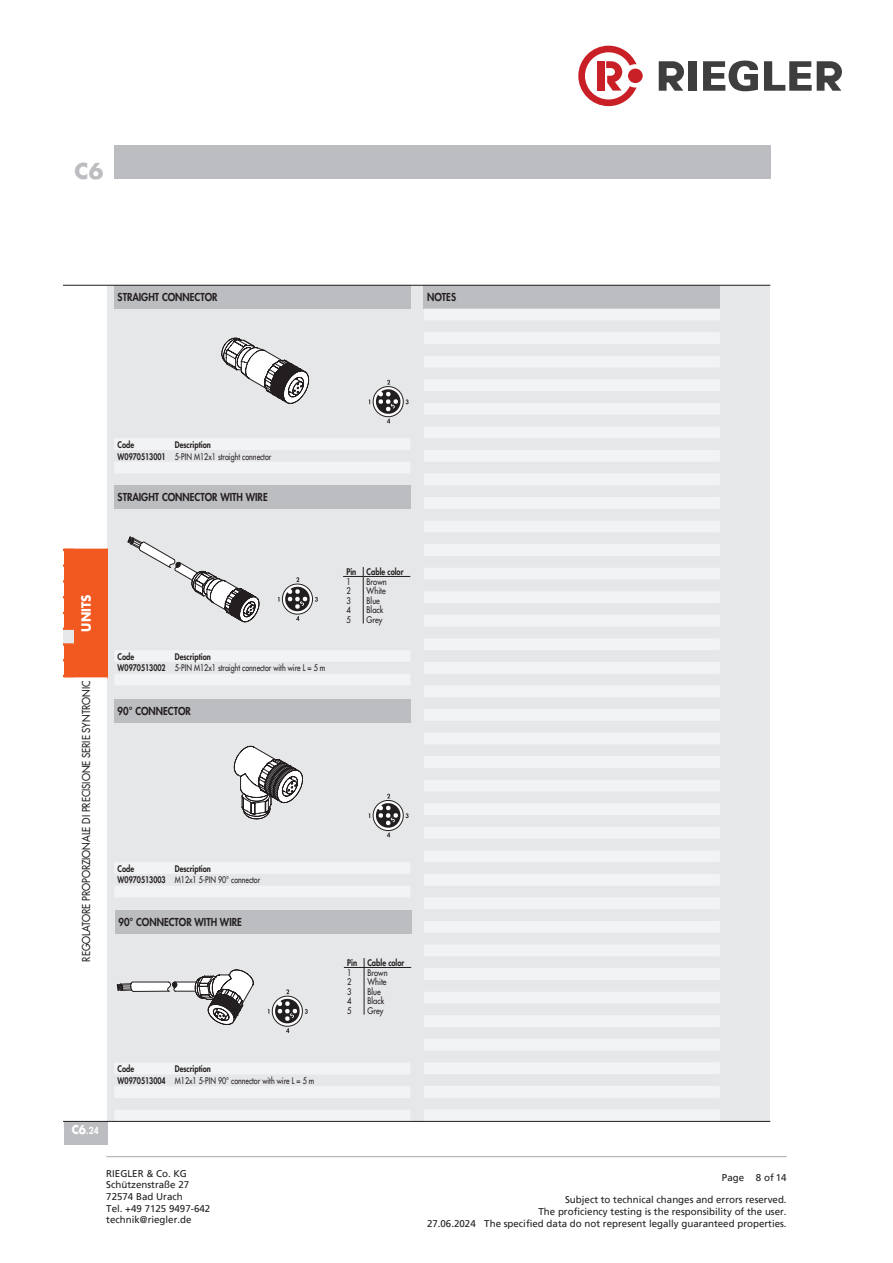
<style>
.page{position:relative;width:893px;height:1263px;background:#fff}
.page>*{position:absolute;margin:0;border:0;box-sizing:border-box;transform-origin:0 0}
.Update_OIDs{font:700 21.3px "Futura Std";color:#bcbdc0}
.Update_OIDs-2{font:700 12.45px "Futura Std";color:#fff;scale:.95 1}
.Update_OIDs-3{font:800 10.65px "Futura Std";color:#231f20;scale:.9 1}
.Update_OIDs-4{font:500 10.65px "Futura Std";color:#231f20;scale:.9 1}
.SeitenfußText_rechts{font:9.75px "Frutiger LT Pro";color:#231f20}
.SeitenfußText_links{font:9.75px/11.7px "Frutiger LT Pro";color:#231f20}
.Update_OIDs-5{font:800 9.45px "Futura Std";color:#fff;scale:.9 1}
.Update_OIDs-6{font:500 8.85px/11.9px "Futura Std";color:#231f20;scale:.8 1}
.Update_OIDs-7{font:800 8.85px/9.6px "Futura Std";color:#231f20;scale:.85 1}
.Update_OIDs-8{font:500 8.85px "Futura Std";color:#231f20;scale:.85 1}
.s1{font-weight:800}
.s2{font-weight:500}
.s3{font-weight:700;font-size:11.85px}
</style>
<div class="page">
<svg style="left:659px;top:61px;width:25px;height:30px"></svg>
<div style="left:689px;top:61px;width:8px;height:30px;background:#3e3e3f"></div>
<svg style="left:703px;top:61px;width:55px;height:30px"></svg>
<svg style="left:764px;top:61px;width:78px;height:30px"></svg>
<svg style="left:578px;top:46px;width:58px;height:60px"></svg>
<div style="left:628px;top:69px;width:15px;height:14px;background:#c82026;border-radius:50%"></div>
<hr style="left:106px;top:1156px;width:681px;height:1px;background:#a8a9ad">
<div style="left:108px;top:285px;width:662px;height:836px;background:#e6e7e9"></div>
<div style="left:64px;top:1121px;width:44px;height:24px;background:#bcbdc0"></div>
<div style="left:114px;top:145px;width:656px;height:34px;background:#bcbdc0"></div>
<div style="left:64px;top:548px;width:44px;height:131px;background:#f15921"></div>
<hr style="left:64px;top:546px;width:44px;height:3px;background:#fff">
<hr style="left:64px;top:677px;width:44px;height:3px;background:#fff">
<div style="left:64px;top:629px;width:10px;height:15px;background:#e6e7e9"></div>
<div style="left:424px;top:285px;width:296px;height:24px;background:#bcbdc0"></div>
<svg style="left:424px;top:309px;width:296px;height:812px"></svg>
<div style="left:114px;top:699px;width:296px;height:23px;background:#bcbdc0"></div>
<svg style="left:234px;top:746px;width:69px;height:73px"></svg>
<svg style="left:369px;top:794px;width:40px;height:43px"></svg>
<div style="left:114px;top:285px;width:296px;height:24px;background:#bcbdc0"></div>
<svg style="left:115px;top:439px;width:295px;height:34px"></svg>
<svg style="left:221px;top:337px;width:88px;height:67px"></svg>
<svg style="left:369px;top:380px;width:40px;height:43px"></svg>
<div style="left:114px;top:485px;width:296px;height:24px;background:#bcbdc0"></div>
<svg style="left:115px;top:651px;width:295px;height:34px"></svg>
<svg style="left:115px;top:863px;width:295px;height:34px"></svg>
<svg style="left:128px;top:536px;width:131px;height:86px"></svg>
<svg style="left:278px;top:577px;width:40px;height:44px"></svg>
<svg style="left:343px;top:567px;width:21px;height:56px"></svg>
<hr style="left:363px;top:576px;width:47px;height:1px;background:#231f20">
<hr style="left:64px;top:285px;width:706px;height:1px;background:#231f20">
<div style="left:115px;top:910px;width:296px;height:23px;background:#bcbdc0"></div>
<svg style="left:114px;top:1063px;width:296px;height:58px"></svg>
<svg style="left:117px;top:969px;width:137px;height:56px"></svg>
<hr style="left:133px;top:982px;width:35px;height:1px;background:#231f20">
<svg style="left:268px;top:989px;width:40px;height:44px"></svg>
<svg style="left:344px;top:958px;width:21px;height:56px"></svg>
<hr style="left:364px;top:967px;width:47px;height:1px;background:#231f20">
<hr style="left:64px;top:1121px;width:706px;height:1px;background:#231f20">
<p class="Update_OIDs" style="left:75px;top:157px;width:30px">C6</p>
<p class="Update_OIDs-3" style="left:118px;top:291px;width:113px">STRAIGHT CONNECTOR</p>
<p class="Update_OIDs-3" style="left:427px;top:291px;width:34px">NOTES</p>
<p class="Update_OIDs-7" style="left:118px;top:440px;width:21px">Code</p>
<p class="Update_OIDs-6" style="left:118px;top:439px;width:194px;text-align:center"><span class="s1">Description<br>W0970513001</span> 5-PIN M12x1 straight connector</p>
<p class="Update_OIDs-3" style="left:118px;top:491px;width:168px">STRAIGHT CONNECTOR WITH WIRE</p>
<p class="Update_OIDs-2" style="left:78px;top:631px;width:41px;rotate:-90deg">UNITS</p>
<p class="Update_OIDs-4" style="left:79px;top:962px;width:314px;rotate:-90deg">REGOLATORE PROPORZIONALE DI PRECISIONE SERIE SYNTRONIC</p>
<p class="Update_OIDs-7" style="left:118px;top:652px;width:21px">Code</p>
<p class="Update_OIDs-6" style="left:118px;top:650px;width:261px;text-indent:57px"><span class="s1">Description<br>W0970513002</span> 5-PIN M12x1 straight connector with wire L = 5 m</p>
<p class="Update_OIDs-3" style="left:118px;top:704px;width:83px">90° CONNECTOR</p>
<p class="Update_OIDs-7" style="left:118px;top:864px;width:21px">Code</p>
<p class="Update_OIDs-7" style="left:118px;top:862px;width:169px;line-height:11.9px;text-indent:57px">Description<br>W0970513003 <span class="s2">M12x1 5-PIN 90° connector</span></p>
<p class="Update_OIDs-3" style="left:118px;top:915px;width:139px">90° CONNECTOR WITH WIRE</p>
<p class="Update_OIDs-5" style="left:72px;top:1125px;width:31px"><span class="s3">C6</span>.24</p>
<p class="Update_OIDs-7" style="left:118px;top:1064px;width:21px">Code</p>
<p class="Update_OIDs-6" style="left:118px;top:1063px;width:247px;text-indent:57px"><span class="s1">Description<br>W0970513004</span> M12x1 5-PIN 90° connector with wire L = 5 m</p>
<p class="SeitenfußText_links" style="left:106px;top:1167px;width:105px">RIEGLER &amp; Co. KG<br>Schützenstraße 27<br>72574 Bad Urach<br>Tel. +49 7125 9497-642 technik@riegler.de</p>
<p class="Update_OIDs-7" style="left:346px;top:567px;width:69px">Pin Cable color<br><span class="s2">1</span></p>
<p class="Update_OIDs-8" style="left:367px;top:576px;width:25px">Brown</p>
<p class="Update_OIDs-8" style="left:346px;top:585px;width:7px">2</p>
<p class="Update_OIDs-8" style="left:367px;top:585px;width:24px">White</p>
<p class="Update_OIDs-8" style="left:346px;top:595px;width:7px">3</p>
<p class="Update_OIDs-8" style="left:367px;top:595px;width:17px">Blue</p>
<p class="Update_OIDs-8" style="left:346px;top:604px;width:7px">4</p>
<p class="Update_OIDs-8" style="left:367px;top:604px;width:21px">Black</p>
<p class="Update_OIDs-8" style="left:346px;top:614px;width:7px">5</p>
<p class="Update_OIDs-8" style="left:367px;top:614px;width:20px">Grey</p>
<p class="Update_OIDs-7" style="left:347px;top:958px;width:69px">Pin Cable color<br><span class="s2">1</span></p>
<p class="Update_OIDs-8" style="left:367px;top:967px;width:25px">Brown</p>
<p class="Update_OIDs-8" style="left:347px;top:976px;width:7px">2</p>
<p class="Update_OIDs-8" style="left:367px;top:976px;width:24px">White</p>
<p class="Update_OIDs-8" style="left:347px;top:986px;width:7px">3</p>
<p class="Update_OIDs-8" style="left:367px;top:986px;width:17px">Blue</p>
<p class="Update_OIDs-8" style="left:347px;top:995px;width:7px">4</p>
<p class="Update_OIDs-8" style="left:367px;top:995px;width:21px">Black</p>
<p class="Update_OIDs-8" style="left:347px;top:1005px;width:7px">5</p>
<p class="Update_OIDs-8" style="left:367px;top:1005px;width:20px">Grey</p>
<p class="SeitenfußText_rechts" style="left:427px;top:1217px;width:50px">27.06.2024</p>
<p class="SeitenfußText_rechts" style="left:722px;top:1172px;width:24px">Page</p>
<p class="SeitenfußText_rechts" style="left:756px;top:1172px;width:32px">8 of 14</p>
<p class="SeitenfußText_rechts" style="left:565px;top:1194px;width:223px">Subject to technical changes and errors reserved.</p>
<p class="SeitenfußText_rechts" style="left:538px;top:1206px;width:250px">The proficiency testing is the responsibility of the user.</p>
<p class="SeitenfußText_rechts" style="left:484px;top:1217px;width:304px">The specified data do not represent legally guaranteed properties.</p>
</div>
